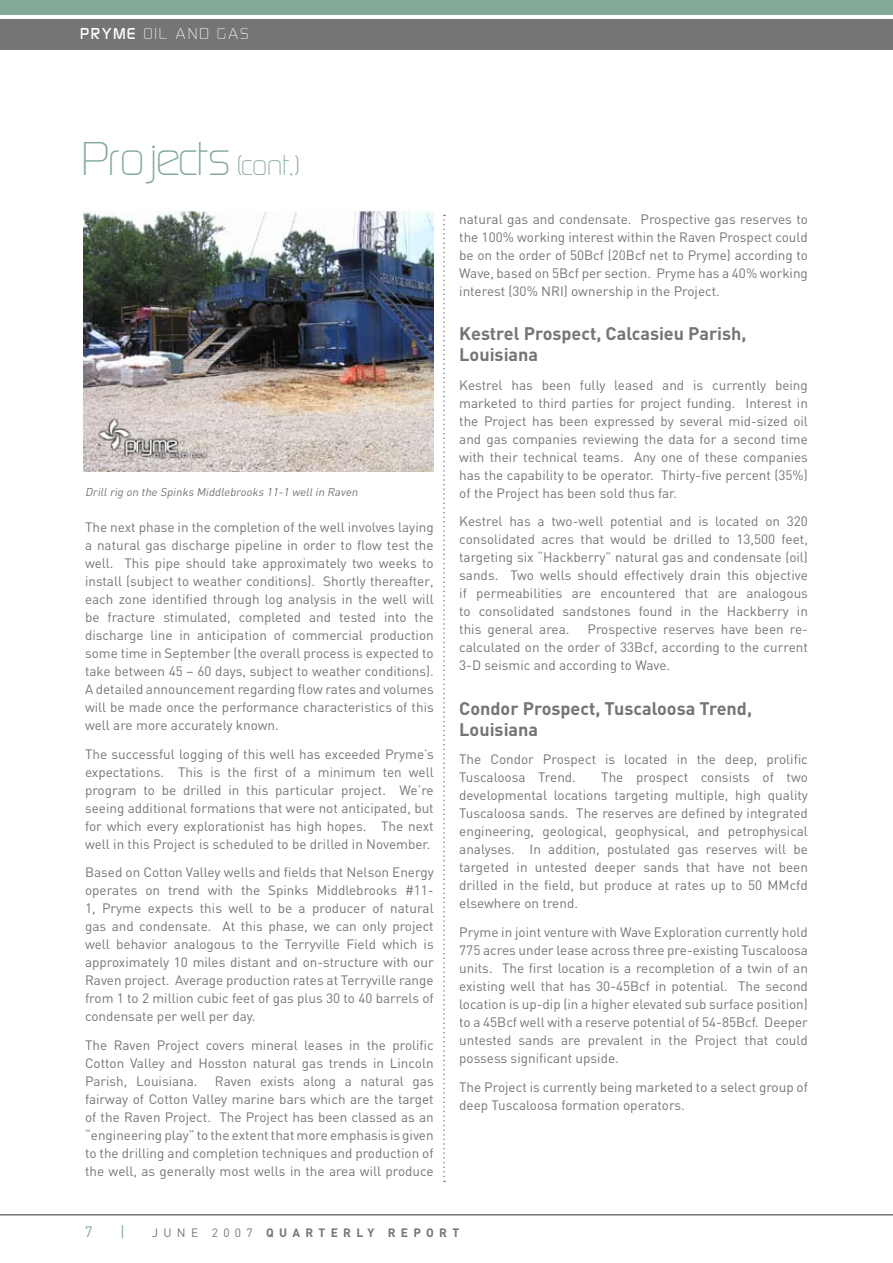
<style>
.page{position:relative;width:893px;height:1263px;background:#fff}
.page>*{position:absolute;margin:0;border:0;box-sizing:border-box;transform-origin:0 0}
.t1{font:45px "Bazouk Light S Si";color:#82a996}
.t2{font:700 18px/21px "DIN";color:#757477}
.t3{font:15px "Bazouk Light S Si";letter-spacing:.14em;color:#fff}
.t4{font:15px "DIN";color:#82a996}
.t5{font:13.5px/18px "DIN";color:#757477;text-align:justify}
.t6{font:700 12px "DIN";letter-spacing:.44em;color:#757477}
.t7{font:italic 11.25px "DIN";color:#757477}
.s1{font-family:"Bazouk S Si"}
.s2{font-size:27px}
.s3{font-weight:400}
</style>
<div class="page">
<div style="left:0;top:0;width:893px;height:14px;background:#82a996"></div>
<div style="left:0;top:19px;width:893px;height:31px;background:#757477"></div>
<hr style="left:0;top:1214px;width:893px;height:1px;background:#757477">
<svg style="left:443px;top:215px;width:2px;height:967px"></svg>
<img style="left:84px;top:210px;width:350px;height:262px">
<p class="t3" style="left:81px;top:26px;width:169px"><span class="s1">PRYME</span> OIL AND GAS</p>
<h1 class="t1" style="left:83px;top:137px;width:219px">Projects <span class="s2">(cont.)</span></h1>
<p class="t7" style="left:85px;top:485px;width:277px">Drillrig on the Spinks Middlebrooks 11-1 wellin Raven</p>
<p class="t5" style="left:85px;top:518px;width:350px">The next phase in the completion of the well involves laying a natural gas discharge pipeline in order to flow test the well. This pipe should take approximately two weeks to install (subject to weather conditions). Shortly thereafter, each zone identified through log analysis in the well will be fracture stimulated, completed and tested into the discharge line in anticipation of commercial production some time in September (the overall process is expected to take between 45 – 60 days, subject to weather conditions).<br>A detailed announcement regarding flow rates and volumes will be made once the performance characteristics of this well are more accurately known.</p>
<p class="t5" style="left:85px;top:744px;width:350px">The successful logging of this well has exceeded Pryme’s expectations. This is the first of a minimum ten well program to be drilled in this particular project. We’re seeing additional formations that were not anticipated, but for which every explorationist has high hopes. The next well in this Project is scheduled to be drilled in November.</p>
<p class="t5" style="left:85px;top:863px;width:350px">Based on Cotton Valley wells and fields that Nelson Energy operates on trend with the Spinks Middlebrooks #11- 1, Pryme expects this well to be a producer of natural gas and condensate. At this phase, we can only project well behavior analogous to the Terryville Field which is approximately 10 miles distant and on-structure with our Raven project. Average production rates at Terryville range from 1 to 2 million cubic feet of gas plus 30 to 40 barrels of condensate per well per day.</p>
<p class="t5" style="left:85px;top:1036px;width:350px">The Raven Project covers mineral leases in the prolific Cotton Valley and Hosston natural gas trends in Lincoln Parish, Louisiana.</p>
<p class="t5" style="left:85px;top:1072px;width:350px;text-indent:130px">Raven exists along a natural gas fairway of Cotton Valley marine bars which are the target of the Raven Project. The Project has been classed as an “engineering play” to the extent that more emphasis is given to the drilling and completion techniques and production of the well, as generally most wells in the area will produce</p>
<p class="t5" style="left:459px;top:209px;width:350px">natural gas and condensate. Prospective gas reserves to the 100% working interest within the Raven Prospect could be on the order of 50Bcf (20Bcf net to Pryme) according to Wave, based on 5Bcf per section. Pryme has a 40% working interest (30% NRI) ownership in the Project.</p>
<h2 class="t2" style="left:459px;top:322px;width:289px">Kestrel Prospect, Calcasieu Parish,<br>Louisiana</h2>
<p class="t5" style="left:459px;top:375px;width:350px">Kestrel has been fully leased and is currently being marketed to third parties for project funding. Interest in the Project has been expressed by several mid-sized oil and gas companies reviewing the data for a second time with their technical teams. Any one of these companies has the capability to be operator. Thirty-five percent (35%) of the Project has been sold thus far.</p>
<p class="t5" style="left:459px;top:512px;width:350px">Kestrel has a two-well potential and is located on 320 consolidated acres that would be drilled to 13,500 feet, targeting six “Hackberry” natural gas and condensate (oil) sands. Two wells should effectively drain this objective if permeabilities are encountered that are analogous to consolidated sandstones found in the Hackberry in this general area.</p>
<p class="t5" style="left:459px;top:620px;width:350px;text-indent:128px">Prospective reserves have been re&shy;calculated on the order of 33Bcf, according to the current 3-D seismic and according to Wave.</p>
<h2 class="t2" style="left:459px;top:697px;width:294px">Condor Prospect, Tuscaloosa Trend,<br>Louisiana</h2>
<p class="t5" style="left:459px;top:750px;width:350px">The Condor Prospect is located in the deep, prolific<br>Tuscaloosa Trend.</p>
<p class="t5" style="left:459px;top:768px;width:350px;text-indent:142px">The prospect consists of two developmental locations targeting multiple, high quality Tuscaloosa sands. The reserves are defined by integrated engineering, geological, geophysical, and petrophysical analyses. In addition, postulated gas reserves will be targeted in untested deeper sands that have not been drilled in the field, but produce at rates up to 50 MMcfd elsewhere on trend.</p>
<p class="t5" style="left:459px;top:923px;width:350px">Pryme in joint venture with Wave Exploration currently hold 775 acres under lease across three pre-existing Tuscaloosa units. The first location is a recompletion of a twin of an existing well that has 30-45Bcf in potential. The second location is up-dip (in a higher elevated sub surface position) to a 45Bcf well with a reserve potential of 54-85Bcf. Deeper untested sands are prevalent in the Project that could possess significant upside.</p>
<p class="t5" style="left:459px;top:1077px;width:350px">The Project is currently being marketed to a select group of deep Tuscaloosa formation operators.</p>
<p class="t4" style="left:120px;top:1222px;width:6px">|</p>
<p class="t6" style="left:152px;top:1225px;width:309px"><span class="s3">JUNE 2007</span> QUARTERLY REPORT</p>
</div>
